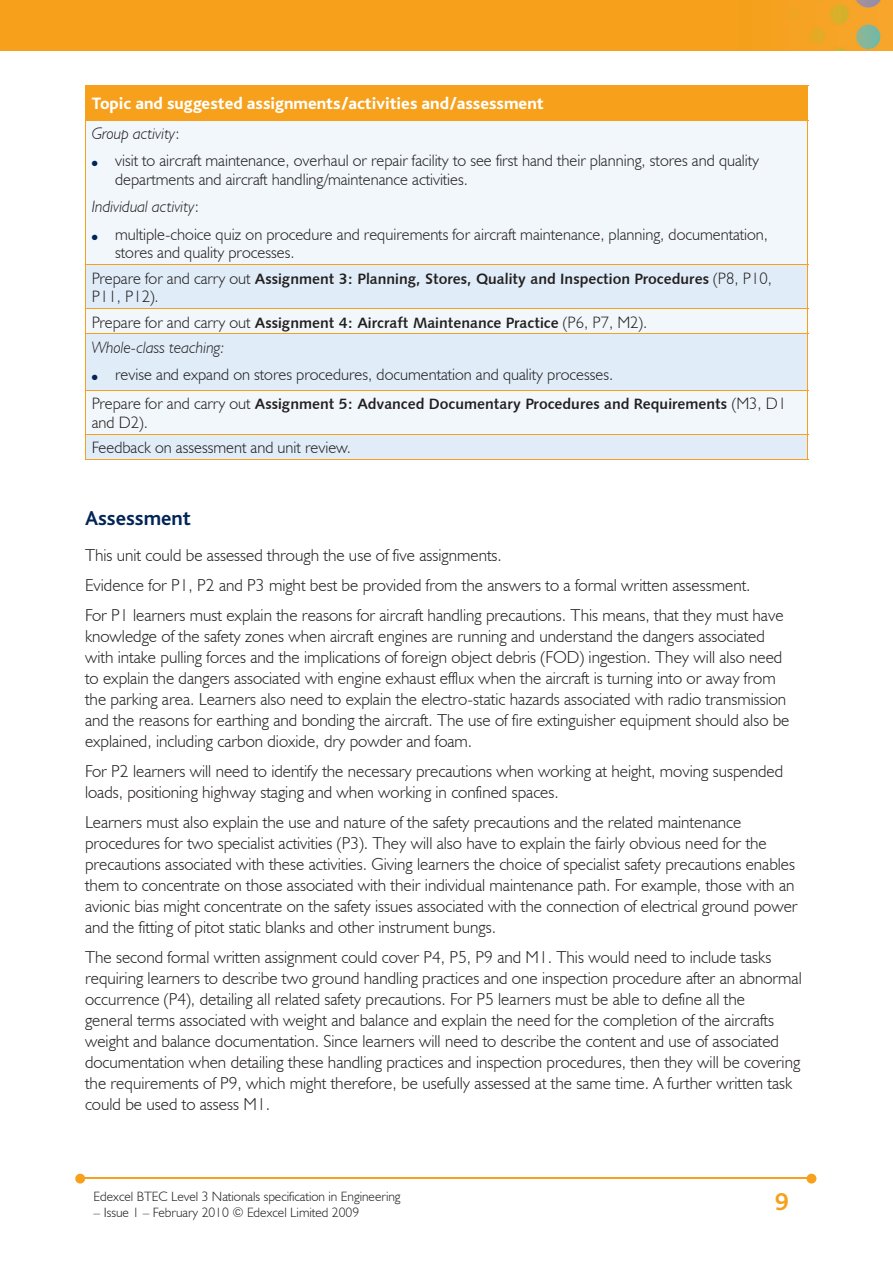
<style>
.page{position:relative;width:893px;height:1263px;background:#fff}
.page>*{position:absolute;margin:0;border:0;box-sizing:border-box;transform-origin:0 0}
.t1{font:700 25.5px "Bliss";color:#f6a01b}
.t2{font:700 21px "Bliss";color:#002556}
.t3{font:300 17.25px/21px "Humanist 521 BT";color:#231f20}
.t4{font:800 17.25px "Bliss";color:#fff}
.t5{font:300 16.5px/27.3px "Humanist 521 BT";color:#231f20}
.t6{font:italic 300 16.5px "Humanist 521 BT";color:#231f20}
.t7{font:15px "Humanist 531 BT Bold A";color:#231f20}
.t8{font:300 13.5px "Humanist 521 BT";color:#231f20}
.t9{font:7.5px "Zapf Dingbats";color:#002556}
.s1{font-style:italic}
.s2{font-family:"Humanist 521 BT";font-weight:300;font-size:16.5px}
.s3{color:#002556}
</style>
<div class="page">
<img style="left:0;top:0;width:893px;height:51px">
<hr style="left:82px;top:1178px;width:728px;height:1px;background:#f6a01b">
<svg style="left:807px;top:1174px;width:9px;height:9px"></svg>
<svg style="left:75px;top:1174px;width:10px;height:9px"></svg>
<div style="left:85px;top:85px;width:723px;height:35px;background:#f6a01b"></div>
<div style="left:86px;top:121px;width:721px;height:143px;background:#f2f7fb"></div>
<svg style="left:86px;top:265px;width:721px;height:194px;fill:#e0edf8"></svg>
<hr style="left:85px;top:120px;width:723px;height:1px;background:#f6a01b">
<hr style="left:85px;top:120px;width:1px;height:144px;background:#f6a01b">
<hr style="left:807px;top:120px;width:1px;height:144px;background:#f6a01b">
<hr style="left:85px;top:265px;width:1px;height:43px;background:#f6a01b">
<hr style="left:807px;top:265px;width:1px;height:43px;background:#f6a01b">
<hr style="left:85px;top:264px;width:723px;height:1px;background:#f6a01b">
<svg style="left:85px;top:309px;width:1px;height:25px"></svg>
<svg style="left:807px;top:309px;width:1px;height:25px"></svg>
<hr style="left:85px;top:308px;width:723px;height:1px;background:#f6a01b">
<hr style="left:85px;top:334px;width:1px;height:56px;background:#f6a01b">
<hr style="left:807px;top:334px;width:1px;height:56px;background:#f6a01b">
<hr style="left:85px;top:334px;width:723px;height:1px;background:#f6a01b">
<hr style="left:85px;top:391px;width:1px;height:43px;background:#f6a01b">
<hr style="left:807px;top:391px;width:1px;height:43px;background:#f6a01b">
<hr style="left:85px;top:390px;width:723px;height:1px;background:#f6a01b">
<hr style="left:85px;top:459px;width:723px;height:1px;background:#f6a01b">
<svg style="left:85px;top:435px;width:1px;height:24px"></svg>
<svg style="left:807px;top:435px;width:1px;height:24px"></svg>
<hr style="left:85px;top:434px;width:723px;height:1px;background:#f6a01b">
<p class="t4" style="left:92px;top:95px;width:453px">Topic and suggested assignments/activities and/assessment</p>
<p class="t5" style="left:115px;top:119px;width:645px;text-indent:-23px"><span class="s1">Group activity</span>:<br>visit to aircraft maintenance, overhaul or repair facility to see first hand their planning, stores and quality</p>
<p class="t5" style="left:92px;top:165px;width:378px;text-indent:23px">departments and aircraft handling/maintenance activities.<br><span class="s1">Individual activity</span>:</p>
<p class="t5" style="left:115px;top:224px;width:654px;line-height:18.8px">multiple-choice quiz on procedure and requirements for aircraft maintenance, planning, documentation, stores and quality processes.</p>
<p class="t9" style="left:92px;top:160px;width:7px">●</p>
<p class="t9" style="left:92px;top:233px;width:7px">●</p>
<p class="t7" style="left:92px;top:269px;width:682px"><span class="s2">Prepare for and carry out</span> Assignment 3: Planning, Stores, Quality and Inspection Procedures <span class="s2">(P8, P10,</span></p>
<p class="t5" style="left:92px;top:283px;width:68px">P11, P12).</p>
<p class="t7" style="left:92px;top:313px;width:557px"><span class="s2">Prepare for and carry out</span> Assignment 4: Aircraft Maintenance Practice <span class="s2">(P6, P7, M2).</span></p>
<p class="t6" style="left:92px;top:337px;width:134px">Whole-class teaching:</p>
<p class="t5" style="left:92px;top:361px;width:523px"><span class="s3">●</span> revise and expand on stores procedures, documentation and quality processes.</p>
<p class="t7" style="left:92px;top:395px;width:696px"><span class="s2">Prepare for and carry out</span> Assignment 5: Advanced Documentary Procedures and Requirements <span class="s2">(M3, D1</span></p>
<p class="t5" style="left:92px;top:409px;width:261px;line-height:25.3px">and D2).<br>Feedback on assessment and unit review.</p>
<p class="t2" style="left:85px;top:507px;width:108px">Assessment</p>
<p class="t3" style="left:85px;top:540px;width:700px;line-height:30px">This unit could be assessed through the use of five assignments.<br>Evidence for P1, P2 and P3 might best be provided from the answers to a formal written assessment.<br>For P1 learners must explain the reasons for aircraft handling precautions. This means, that they must have</p>
<p class="t3" style="left:85px;top:625px;width:706px">knowledge of the safety zones when aircraft engines are running and understand the dangers associated with intake pulling forces and the implications of foreign object debris (FOD) ingestion. They will also need to explain the dangers associated with engine exhaust efflux when the aircraft is turning into or away from the parking area. Learners also need to explain the electro-static hazards associated with radio transmission and the reasons for earthing and bonding the aircraft. The use of fire extinguisher equipment should also be explained, including carbon dioxide, dry powder and foam.</p>
<p class="t3" style="left:85px;top:760px;width:700px">For P2 learners will need to identify the necessary precautions when working at height, moving suspended loads, positioning highway staging and when working in confined spaces.</p>
<p class="t3" style="left:85px;top:811px;width:714px">Learners must also explain the use and nature of the safety precautions and the related maintenance procedures for two specialist activities (P3). They will also have to explain the fairly obvious need for the precautions associated with these activities. Giving learners the choice of specialist safety precautions enables them to concentrate on those associated with their individual maintenance path. For example, those with an avionic bias might concentrate on the safety issues associated with the connection of electrical ground power and the fitting of pitot static blanks and other instrument bungs.</p>
<p class="t3" style="left:85px;top:946px;width:718px">The second formal written assignment could cover P4, P5, P9 and M1. This would need to include tasks requiring learners to describe two ground handling practices and one inspection procedure after an abnormal occurrence (P4), detailing all related safety precautions. For P5 learners must be able to define all the<br>general terms associated with weight and balance and explain the need for the completion of the aircrafts weight and balance documentation. Since learners will need to describe the content and use of associated documentation when detailing these handling practices and inspection procedures, then they will be covering the requirements of P9, which might therefore, be usefully assessed at the same time. A further written task could be used to assess M1.</p>
<p class="t8" style="left:94px;top:1188px;width:309px">Edexcel BTEC Level 3 Nationals specification in Engineering</p>
<p class="t8" style="left:94px;top:1204px;width:267px">– Issue 1 – February 2010 © Edexcel Limited 2009</p>
<h1 class="t1" style="left:775px;top:1189px;width:15px">9</h1>
</div>
